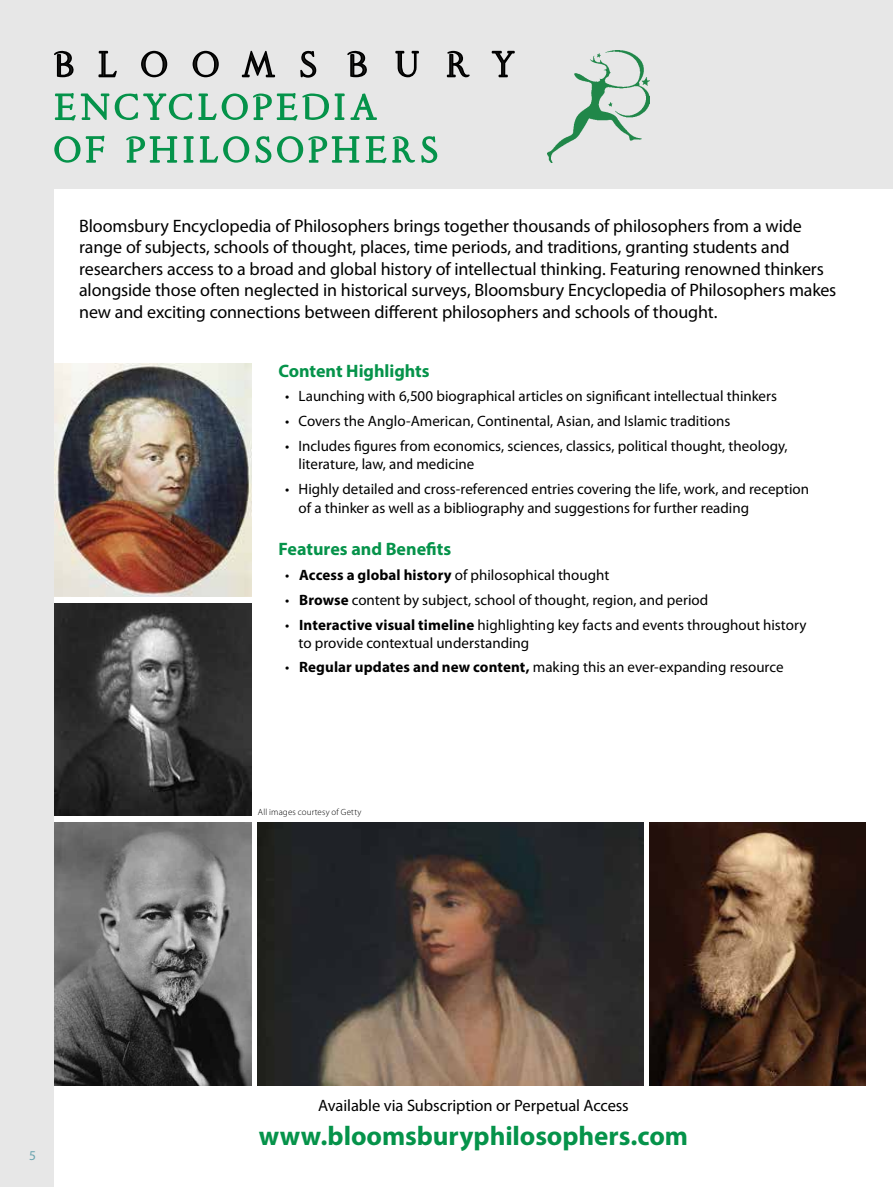
<style>
.page{position:relative;width:893px;height:1187px;background:#fff}
.page>*{position:absolute;margin:0;border:0;box-sizing:border-box;transform-origin:0 0}
.t1{font:700 27px "Myriad Pro";color:#05934a}
.t2{font:18px/21.6px "Myriad Pro";letter-spacing:-.005em;color:#000}
.t3{font:700 18px "Myriad Pro";color:#05934a}
.t4{font:16.5px "Myriad Pro";letter-spacing:-.005em;color:#000}
.t5{font:15px/18px "Myriad Pro";color:#000}
.t6{font:13.5px "Myriad Pro";color:#6ba4af}
.t7{font:300 9px "Myriad Pro";letter-spacing:.015em;color:#000}
.s1{font-weight:700}
</style>
<div class="page">
<div style="left:54px;top:0;width:839px;height:189px;background:#e7e7e7"></div>
<div style="left:0;top:0;width:54px;height:1186px;background:#e7e7e7"></div>
<svg style="left:54px;top:50px;width:20px;height:27px"></svg>
<svg style="left:98px;top:51px;width:19px;height:26px"></svg>
<svg style="left:141px;top:51px;width:26px;height:26px"></svg>
<svg style="left:193px;top:51px;width:26px;height:26px"></svg>
<svg style="left:242px;top:51px;width:33px;height:26px"></svg>
<svg style="left:300px;top:50px;width:17px;height:28px"></svg>
<svg style="left:347px;top:50px;width:20px;height:27px"></svg>
<svg style="left:395px;top:51px;width:24px;height:26px"></svg>
<svg style="left:447px;top:50px;width:23px;height:28px"></svg>
<svg style="left:492px;top:51px;width:23px;height:26px"></svg>
<svg style="left:55px;top:93px;width:54px;height:27px"></svg>
<svg style="left:115px;top:93px;width:77px;height:27px"></svg>
<svg style="left:198px;top:93px;width:131px;height:27px"></svg>
<svg style="left:335px;top:93px;width:42px;height:27px"></svg>
<svg style="left:54px;top:136px;width:26px;height:27px"></svg>
<svg style="left:86px;top:136px;width:19px;height:27px"></svg>
<svg style="left:126px;top:136px;width:51px;height:27px"></svg>
<svg style="left:184px;top:136px;width:10px;height:27px"></svg>
<svg style="left:200px;top:136px;width:49px;height:27px"></svg>
<svg style="left:255px;top:136px;width:104px;height:27px"></svg>
<svg style="left:366px;top:135px;width:49px;height:28px"></svg>
<svg style="left:421px;top:136px;width:17px;height:27px"></svg>
<img style="left:548px;top:51px;width:101px;height:112px">
<img style="left:54px;top:603px;width:197px;height:212px">
<img style="left:258px;top:822px;width:385px;height:263px">
<img style="left:54px;top:363px;width:197px;height:233px">
<img style="left:54px;top:822px;width:197px;height:263px">
<img style="left:650px;top:822px;width:216px;height:263px">
<p class="t2" style="left:79px;top:214px;width:759px">Bloomsbury Encyclopedia of Philosophers brings together thousands of philosophers from a wide range of subjects, schools of thought, places, time periods, and traditions, granting students and researchers access to a broad and global history of intellectual thinking. Featuring renowned thinkers alongside those often neglected in historical surveys, Bloomsbury Encyclopedia of Philosophers makes new and exciting connections between different philosophers and schools of thought.</p>
<p class="t3" style="left:278px;top:359px;width:153px">Content Highlights</p>
<p class="t5" style="left:285px;top:387px;width:493px">• Launching with 6,500 biographical articles on significant intellectual thinkers</p>
<p class="t5" style="left:285px;top:412px;width:447px">• Covers the Anglo-American, Continental, Asian, and Islamic traditions</p>
<p class="t5" style="left:299px;top:436px;width:490px;text-indent:-14px">• Includes figures from economics, sciences, classics, political thought, theology, literature, law, and medicine</p>
<p class="t5" style="left:299px;top:478px;width:512px;line-height:19.8px;text-indent:-14px">• Highly detailed and cross-referenced entries covering the life, work, and reception of a thinker as well as a bibliography and suggestions for further reading</p>
<p class="t3" style="left:278px;top:537px;width:174px">Features and Benefits</p>
<p class="t5" style="left:285px;top:565px;width:326px">• <span class="s1">Access a global history</span> of philosophical thought</p>
<p class="t5" style="left:285px;top:590px;width:425px">• <span class="s1">Browse</span> content by subject, school of thought, region, and period</p>
<p class="t5" style="left:299px;top:615px;width:509px;text-indent:-14px">• <span class="s1">Interactive visual timeline</span> highlighting key facts and events throughout history to provide contextual understanding</p>
<p class="t5" style="left:285px;top:658px;width:500px">• <span class="s1">Regular updates and new content,</span> making this an ever-expanding resource</p>
<p class="t7" style="left:258px;top:806px;width:105px">All images courtesy of Getty</p>
<p class="t6" style="left:29px;top:1146px;width:8px">5</p>
<p class="t4" style="left:318px;top:1095px;width:312px">Available via Subscription or Perpetual Access</p>
<h1 class="t1" style="left:259px;top:1118px;width:431px">www.bloomsburyphilosophers.com</h1>
</div>
